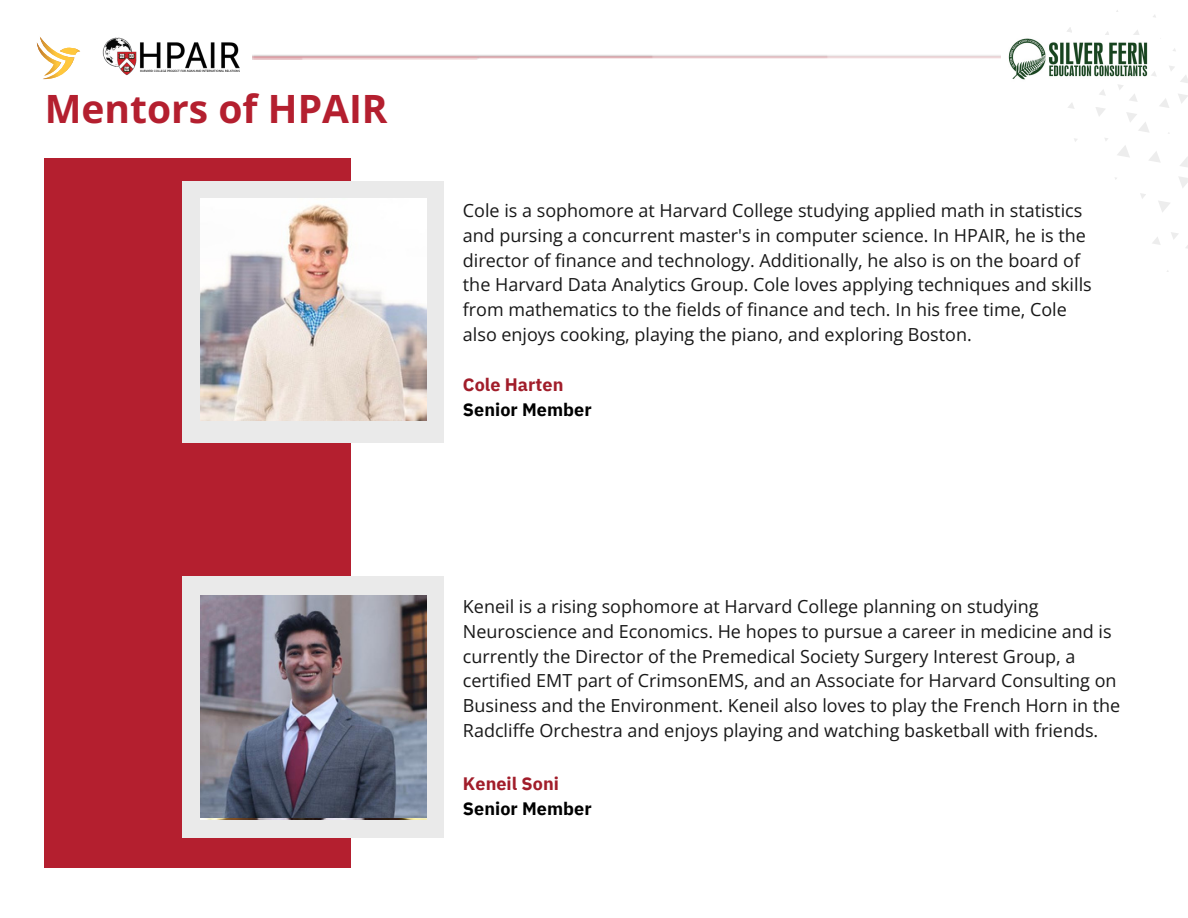
<style>
.page{position:relative;width:1188px;height:918px;background:#fff}
.page>*{position:absolute;margin:0;border:0;box-sizing:border-box;transform-origin:0 0}
.t1{font:700 39px "Open Sans";color:#b41f2f}
.t2{font:18px/24.8px "Open Sans";color:#181818}
.t3{font:700 18px/24.8px "IBM Plex Sans";letter-spacing:.005em;color:#000}
.s1{color:#a11d2a}
</style>
<div class="page">
<div style="left:37px;top:151px;width:323px;height:724px;background:#b41f2f"></div>
<svg style="left:182px;top:173px;width:262px;height:278px;fill:#eaeaea"></svg>
<div style="left:183px;top:577px;width:261px;height:261px;background:#eaeaea"></div>
<svg style="left:1067px;top:27px;width:5px;height:6px"></svg>
<svg style="left:1068px;top:103px;width:6px;height:6px"></svg>
<svg style="left:1158px;top:201px;width:12px;height:11px"></svg>
<svg style="left:1179px;top:177px;width:9px;height:11px"></svg>
<svg style="left:1180px;top:157px;width:8px;height:10px"></svg>
<svg style="left:1149px;top:151px;width:11px;height:11px"></svg>
<svg style="left:1117px;top:145px;width:13px;height:12px"></svg>
<svg style="left:1126px;top:112px;width:20px;height:19px"></svg>
<svg style="left:1159px;top:98px;width:10px;height:10px"></svg>
<svg style="left:1178px;top:94px;width:10px;height:9px"></svg>
<svg style="left:1096px;top:107px;width:9px;height:9px"></svg>
<svg style="left:1129px;top:94px;width:8px;height:8px"></svg>
<svg style="left:1180px;top:75px;width:8px;height:8px"></svg>
<svg style="left:1133px;top:30px;width:6px;height:5px"></svg>
<div style="left:1109px;top:75px;width:24px;height:23px;background:#fff"></div>
<svg style="left:1151px;top:71px;width:5px;height:5px"></svg>
<div style="left:1161px;top:57px;width:23px;height:23px;background:#fff"></div>
<svg style="left:1152px;top:237px;width:8px;height:8px"></svg>
<svg style="left:1171px;top:232px;width:7px;height:7px"></svg>
<img style="left:201px;top:199px;width:226px;height:222px">
<img style="left:201px;top:595px;width:226px;height:222px">
<svg style="left:37px;top:37px;width:43px;height:42px"></svg>
<img style="left:102px;top:37px;width:138px;height:39px">
<img style="left:1008px;top:38px;width:140px;height:42px">
<p class="t1" style="left:45px;top:81px;width:344px">Mentors of HPAIR</p>
<p class="t2" style="left:463px;top:198px;width:630px">Cole is a sophomore at Harvard College studying applied math in statistics and pursing a concurrent master's in computer science. In HPAIR, he is the director of finance and technology. Additionally, he also is on the board of the Harvard Data Analytics Group. Cole loves applying techniques and skills from mathematics to the fields of finance and tech. In his free time, Cole also enjoys cooking, playing the piano, and exploring Boston.</p>
<p class="t3" style="left:463px;top:372px;width:130px"><span class="s1">Cole Harten<br></span>Senior Member</p>
<p class="t2" style="left:463px;top:594px;width:659px">Keneil is a rising sophomore at Harvard College planning on studying Neuroscience and Economics. He hopes to pursue a career in medicine and is currently the Director of the Premedical Society Surgery Interest Group, a certified EMT part of CrimsonEMS, and an Associate for Harvard Consulting on Business and the Environment. Keneil also loves to play the French Horn in the Radcliffe Orchestra and enjoys playing and watching basketball with friends.</p>
<p class="t3" style="left:463px;top:771px;width:130px"><span class="s1">Keneil Soni<br></span>Senior Member</p>
</div>
